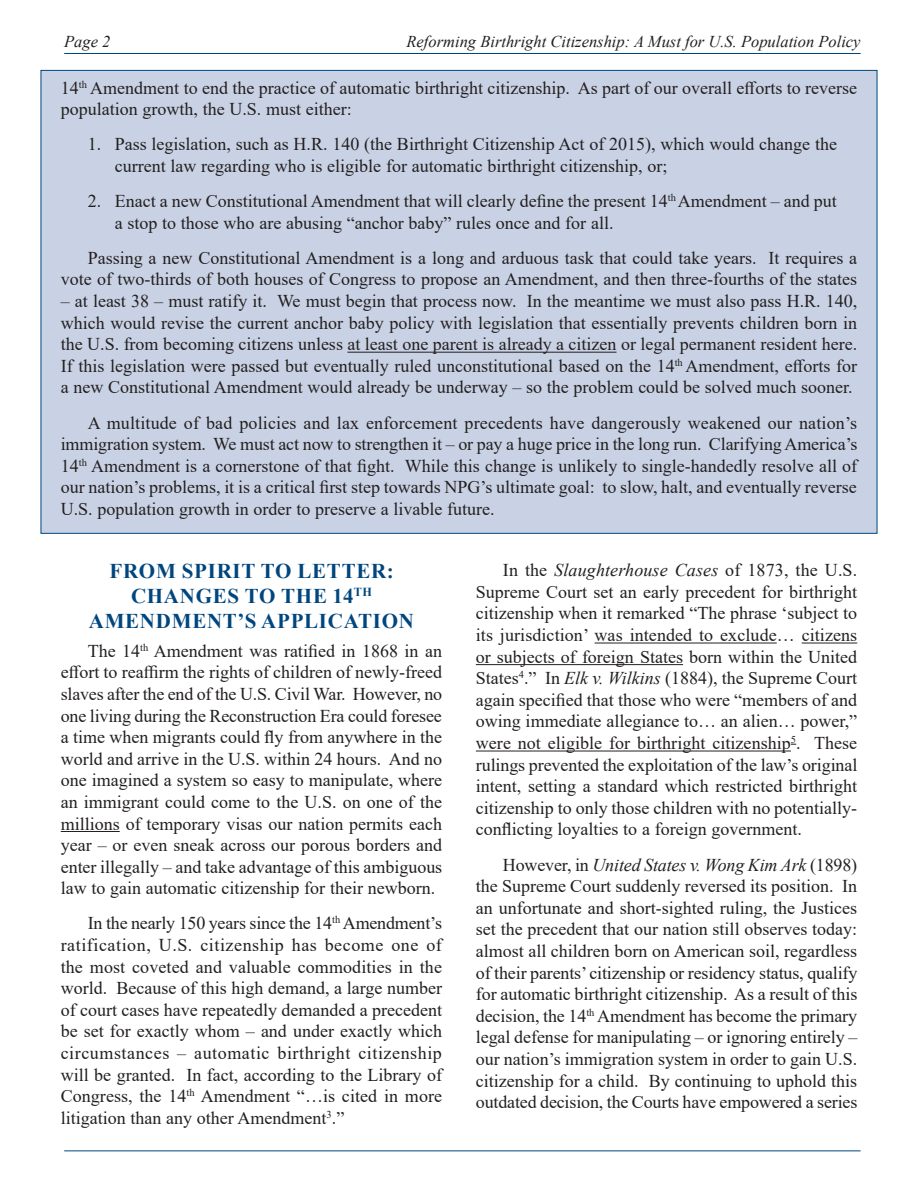
<style>
.page{position:relative;width:918px;height:1188px;background:#fff}
.page>*{position:absolute;margin:0;border:0;box-sizing:border-box;transform-origin:0 0}
.t1{font:700 21px/25.2px "Times New Roman";letter-spacing:.035em;color:#00467e;text-align:center}
.Body_Text{font:18px/21.6px "Times New Roman";color:#231f20;text-align:justify}
.t2{font:italic 16.5px "Times New Roman";color:#231f20}
.s1{font-style:italic}
</style>
<div class="page">
<hr style="left:64px;top:53px;width:797px;height:1px;background:#00467e">
<hr style="left:64px;top:1150px;width:797px;height:1px;background:#00467e">
<div style="left:41px;top:70px;width:836px;height:464px;background:#c9d2e4;border:1px solid #00467e"></div>
<hr style="left:347px;top:352px;width:270px;height:1px;background:#231f20">
<hr style="left:61px;top:831px;width:59px;height:1px;background:#231f20">
<hr style="left:595px;top:643px;width:182px;height:1px;background:#231f20">
<hr style="left:802px;top:643px;width:55px;height:1px;background:#231f20">
<hr style="left:476px;top:664px;width:207px;height:1px;background:#231f20">
<hr style="left:476px;top:751px;width:315px;height:1px;background:#231f20">
<p class="t2" style="left:64px;top:31px;width:48px">Page 2</p>
<p class="t2" style="left:407px;top:31px;width:456px">Reforming Birthright Citizenship: A Must for U.S. Population Policy</p>
<p class="Body_Text" style="left:61px;top:76px;width:798px">14<sup>th</sup> Amendment to end the practice of automatic birthright citizenship. As part of our overall efforts to reverse population growth, the U.S. must either:</p>
<p class="Body_Text" style="left:115px;top:133px;width:724px;text-indent:-27px">1. Pass legislation, such as H.R. 140 (the Birthright Citizenship Act of 2015), which would change the current law regarding who is eligible for automatic birthright citizenship, or;</p>
<p class="Body_Text" style="left:115px;top:190px;width:724px;text-indent:-27px">2. Enact a new Constitutional Amendment that will clearly define the present 14<sup>th</sup> Amendment – and put a stop to those who are abusing “anchor baby” rules once and for all.</p>
<p class="Body_Text" style="left:61px;top:246px;width:798px;text-align:right">Passing a new Constitutional Amendment is a long and arduous task that could take years. It requires a vote of two-thirds of both houses of Congress to propose an Amendment, and then three-fourths of the states</p>
<p class="Body_Text" style="left:61px;top:290px;width:798px">– at least 38 – must ratify it. We must begin that process now. In the meantime we must also pass H.R. 140, which would revise the current anchor baby policy with legislation that essentially prevents children born in the U.S. from becoming citizens unless at least one parent is already a citizen or legal permanent resident here.<br>If this legislation were passed but eventually ruled unconstitutional based on the 14<sup>th</sup> Amendment, efforts for a new Constitutional Amendment would already be underway – so the problem could be solved much sooner.</p>
<p class="Body_Text" style="left:61px;top:411px;width:798px;text-indent:27px">A multitude of bad policies and lax enforcement precedents have dangerously weakened our nation’s immigration system. We must act now to strengthen it – or pay a huge price in the long run. Clarifying America’s 14<sup>th</sup> Amendment is a cornerstone of that fight. While this change is unlikely to single-handedly resolve all of our nation’s problems, it is a critical first step towards NPG’s ultimate goal: to slow, halt, and eventually reverse U.S. population growth in order to preserve a livable future.</p>
<p class="t1" style="left:89px;top:558px;width:327px">FROM SPIRIT TO LETTER:<br>CHANGES TO THE 14<sup>TH<br></sup>AMENDMENT’S APPLICATION</p>
<p class="Body_Text" style="left:61px;top:639px;width:383px;text-indent:27px">The 14<sup>th</sup> Amendment was ratified in 1868 in an effort to reaffirm the rights of children of newly-freed slaves after the end of the U.S. Civil War. However, no one living during the Reconstruction Era could foresee a time when migrants could fly from anywhere in the world and arrive in the U.S. within 24 hours. And no one imagined a system so easy to manipulate, where an immigrant could come to the U.S. on one of the millions of temporary visas our nation permits each year – or even sneak across our porous borders and enter illegally – and take advantage of this ambiguous law to gain automatic citizenship for their newborn.</p>
<p class="Body_Text" style="left:61px;top:912px;width:383px;text-indent:27px">In the nearly 150 years since the 14<sup>th</sup> Amendment’s ratification, U.S. citizenship has become one of the most coveted and valuable commodities in the world. Because of this high demand, a large number of court cases have repeatedly demanded a precedent be set for exactly whom – and under exactly which circumstances – automatic birthright citizenship will be granted. In fact, according to the Library of Congress, the 14<sup>th</sup> Amendment “…is cited in more litigation than any other Amendment<sup>3</sup>.”</p>
<p class="Body_Text" style="left:476px;top:559px;width:383px;text-indent:27px">In the <span class="s1">Slaughterhouse Cases</span> of 1873, the U.S.<br>Supreme Court set an early precedent for birthright citizenship when it remarked “The phrase ‘subject to its jurisdiction’ was intended to exclude… citizens or subjects of foreign States born within the United States<sup>4</sup>.” In <span class="s1">Elk v. Wilkins</span> (1884), the Supreme Court again specified that those who were “members of and owing immediate allegiance to… an alien… power,” were not eligible for birthright citizenship<sup>5</sup>. These rulings prevented the exploitation of the law’s original intent, setting a standard which restricted birthright citizenship to only those children with no potentially&shy;conflicting loyalties to a foreign government.</p>
<p class="Body_Text" style="left:476px;top:853px;width:383px;text-indent:27px">However, in <span class="s1">United States v. Wong Kim Ark</span> (1898) the Supreme Court suddenly reversed its position. In an unfortunate and short-sighted ruling, the Justices set the precedent that our nation still observes today: almost all children born on American soil, regardless of their parents’ citizenship or residency status, qualify for automatic birthright citizenship. As a result of this decision, the 14<sup>th</sup> Amendment has become the primary legal defense for manipulating – or ignoring entirely – our nation’s immigration system in order to gain U.S. citizenship for a child. By continuing to uphold this outdated decision, the Courts have empowered a series</p>
</div>
